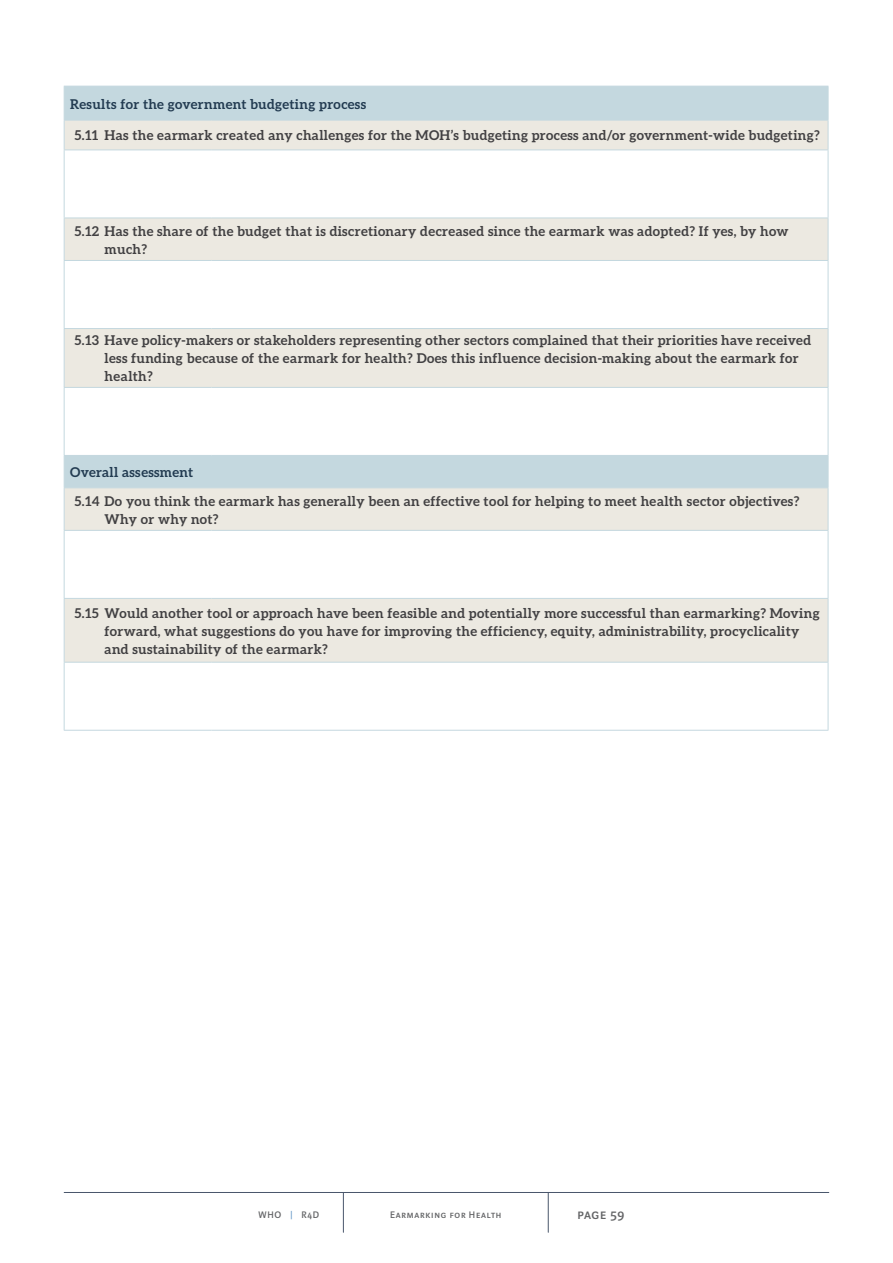
<style>
.page{position:relative;width:893px;height:1263px;background:#fff}
.page>*{position:absolute;margin:0;border:0;box-sizing:border-box;transform-origin:0 0}
.t1{font:15px "Marat Sans Medium Small Caps";letter-spacing:.045em;color:#636466}
.t2{font:700 13.5px/18px "Aleo";letter-spacing:.025em;color:#414042}
.t3{font:700 13.5px "Aleo";letter-spacing:.025em;color:#223b51}
.t4{font:10.5px "Marat Sans Medium Small Caps";letter-spacing:.075em;color:#636466}
.s1{color:#6496c6}
</style>
<div class="page">
<hr style="left:64px;top:1192px;width:765px;height:1px;background:#49566b">
<hr style="left:343px;top:1192px;width:1px;height:40px;background:#49566b">
<hr style="left:548px;top:1192px;width:1px;height:40px;background:#49566b">
<div style="left:65px;top:87px;width:763px;height:33px;background:#c4d8df"></div>
<svg style="left:65px;top:121px;width:763px;height:541px"></svg>
<hr style="left:64px;top:218px;width:1px;height:42px;background:#c4d8df">
<hr style="left:828px;top:218px;width:1px;height:42px;background:#c4d8df">
<hr style="left:64px;top:329px;width:1px;height:58px;background:#c4d8df">
<hr style="left:828px;top:329px;width:1px;height:58px;background:#c4d8df">
<hr style="left:64px;top:488px;width:1px;height:42px;background:#c4d8df">
<hr style="left:828px;top:488px;width:1px;height:42px;background:#c4d8df">
<hr style="left:64px;top:599px;width:1px;height:63px;background:#c4d8df">
<hr style="left:828px;top:599px;width:1px;height:63px;background:#c4d8df">
<svg style="left:64px;top:121px;width:1px;height:29px"></svg>
<svg style="left:828px;top:121px;width:1px;height:29px"></svg>
<hr style="left:64px;top:260px;width:147px;height:1px;background:#c4d8df">
<hr style="left:64px;top:261px;width:1px;height:67px;background:#c4d8df">
<hr style="left:211px;top:260px;width:617px;height:1px;background:#c4d8df">
<hr style="left:828px;top:261px;width:1px;height:67px;background:#c4d8df">
<hr style="left:64px;top:328px;width:147px;height:1px;background:#c4d8df">
<hr style="left:211px;top:328px;width:617px;height:1px;background:#c4d8df">
<hr style="left:64px;top:387px;width:147px;height:1px;background:#c4d8df">
<hr style="left:64px;top:388px;width:1px;height:67px;background:#c4d8df">
<hr style="left:211px;top:387px;width:617px;height:1px;background:#c4d8df">
<hr style="left:828px;top:388px;width:1px;height:67px;background:#c4d8df">
<hr style="left:64px;top:530px;width:147px;height:1px;background:#c4d8df">
<hr style="left:64px;top:531px;width:1px;height:67px;background:#c4d8df">
<hr style="left:211px;top:530px;width:617px;height:1px;background:#c4d8df">
<hr style="left:828px;top:531px;width:1px;height:67px;background:#c4d8df">
<hr style="left:64px;top:598px;width:147px;height:1px;background:#c4d8df">
<hr style="left:211px;top:598px;width:617px;height:1px;background:#c4d8df">
<hr style="left:64px;top:662px;width:147px;height:1px;background:#c4d8df">
<hr style="left:64px;top:662px;width:1px;height:68px;background:#c4d8df">
<hr style="left:211px;top:662px;width:617px;height:1px;background:#c4d8df">
<hr style="left:828px;top:662px;width:1px;height:68px;background:#c4d8df">
<hr style="left:64px;top:730px;width:147px;height:1px;background:#c4d8df">
<hr style="left:211px;top:730px;width:617px;height:1px;background:#c4d8df">
<hr style="left:64px;top:150px;width:147px;height:1px;background:#c4d8df">
<hr style="left:64px;top:150px;width:1px;height:68px;background:#c4d8df">
<hr style="left:211px;top:150px;width:617px;height:1px;background:#c4d8df">
<hr style="left:828px;top:150px;width:1px;height:68px;background:#c4d8df">
<hr style="left:64px;top:218px;width:147px;height:1px;background:#c4d8df">
<hr style="left:211px;top:218px;width:617px;height:1px;background:#c4d8df">
<hr style="left:64px;top:456px;width:1px;height:31px;background:#c4d8df">
<hr style="left:64px;top:455px;width:147px;height:1px;background:#c4d8df">
<hr style="left:211px;top:455px;width:617px;height:1px;background:#c4d8df">
<hr style="left:828px;top:456px;width:1px;height:31px;background:#c4d8df">
<hr style="left:64px;top:487px;width:147px;height:1px;background:#c4d8df">
<hr style="left:211px;top:487px;width:617px;height:1px;background:#c4d8df">
<hr style="left:64px;top:86px;width:1px;height:34px;background:#c4d8df">
<hr style="left:64px;top:86px;width:147px;height:1px;background:#c4d8df">
<hr style="left:211px;top:86px;width:617px;height:1px;background:#c4d8df">
<hr style="left:828px;top:86px;width:1px;height:34px;background:#c4d8df">
<hr style="left:64px;top:120px;width:147px;height:1px;background:#c4d8df">
<hr style="left:211px;top:120px;width:617px;height:1px;background:#c4d8df">
<p class="t3" style="left:70px;top:96px;width:297px">Results for the government budgeting process</p>
<p class="t2" style="left:75px;top:126px;width:747px">5.11 Has the earmark created any challenges for the MOH’s budgeting process and/or government-wide budgeting?</p>
<p class="t2" style="left:105px;top:222px;width:685px;text-indent:-30px">5.12 Has the share of the budget that is discretionary decreased since the earmark was adopted? If yes, by how much?</p>
<p class="t2" style="left:105px;top:331px;width:708px;text-indent:-30px">5.13 Have policy-makers or stakeholders representing other sectors complained that their priorities have received less funding because of the earmark for health? Does this influence decision-making about the earmark for health?</p>
<p class="t3" style="left:70px;top:464px;width:125px">Overall assessment</p>
<p class="t2" style="left:105px;top:491px;width:696px;text-indent:-30px">5.14 Do you think the earmark has generally been an effective tool for helping to meet health sector objectives?<br>Why or why not?</p>
<p class="t2" style="left:105px;top:604px;width:717px;text-indent:-30px">5.15 Would another tool or approach have been feasible and potentially more successful than earmarking? Moving forward, what suggestions do you have for improving the efficiency, equity, administrability, procyclicality and sustainability of the earmark?</p>
<p class="t4" style="left:258px;top:1209px;width:62px">WHO <span class="s1">|</span> R4D</p>
<p class="t4" style="left:390px;top:1209px;width:113px">Earmarking for Health</p>
<p class="t1" style="left:578px;top:1207px;width:48px">page 59</p>
</div>
